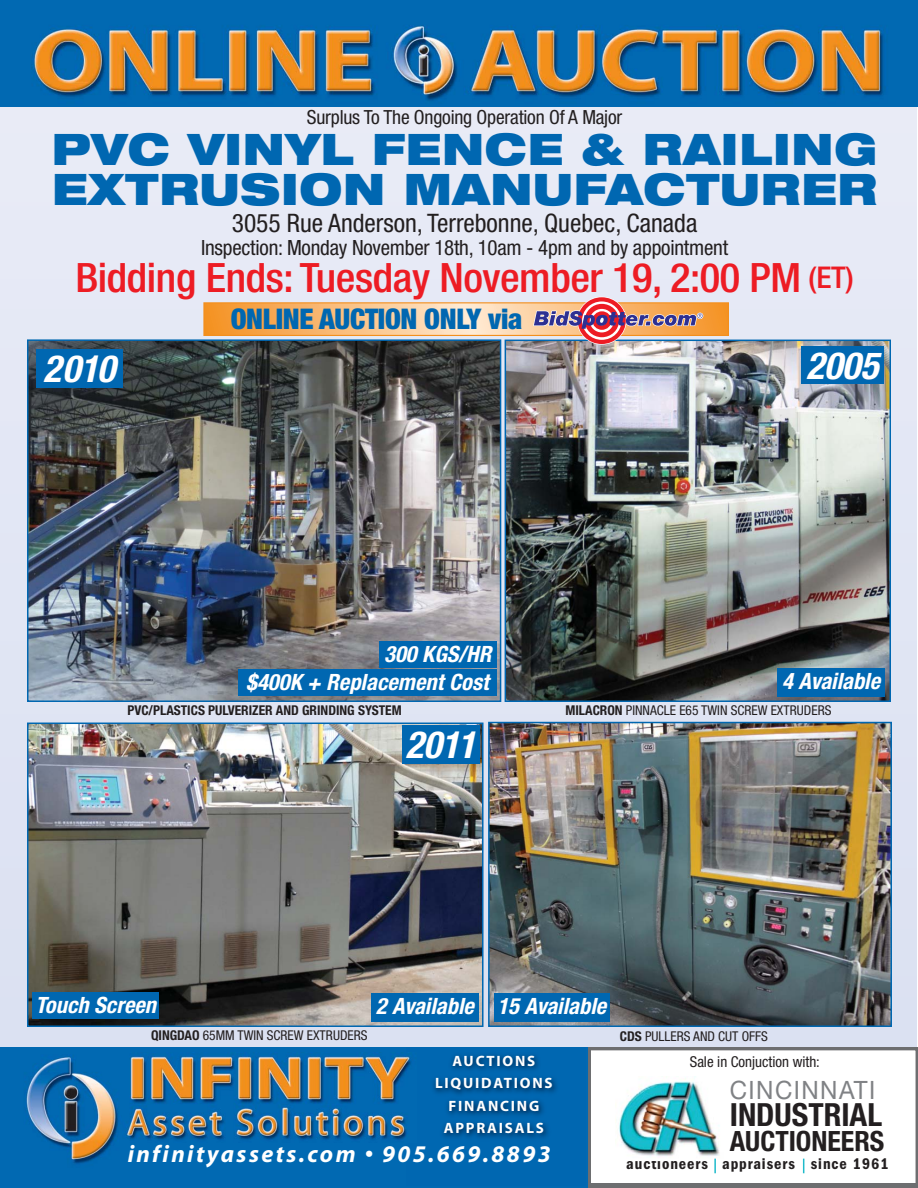
<style>
.page{position:relative;width:918px;height:1188px;background:#fff}
.page>*{position:absolute;margin:0;border:0;box-sizing:border-box;transform-origin:0 0}
.t1{font:900 expanded 43.5px/40.5px "Helvetica Neue";letter-spacing:.02em;color:#0067b1;scale:.95 1}
.t2{font:500 condensed 40.5px "Helvetica Neue";letter-spacing:-.01em;color:#ed1c24;scale:1.05 1}
.t3{font:italic 700 condensed 37.5px "Helvetica Neue";color:#fff}
.t4{font:700 condensed 31.95px "Helvetica Neue";color:#231f20}
.t5{font:900 condensed 28.5px "Helvetica Neue";letter-spacing:-.01em;color:#0067b1}
.t6{font:700 condensed 27.9px "Helvetica Neue";color:#231f20}
.t7{font:condensed 25.5px "Helvetica Neue";color:#231f20}
.t8{font:25.35px "Helvetica Neue";letter-spacing:.06em;color:#808285;scale:.95 1}
.t9{font:italic 700 24px "Myriad";letter-spacing:.1em;color:#fff}
.t10{font:italic 700 condensed 22.5px/28.5px "Helvetica Neue";letter-spacing:-.015em;color:#fff;text-align:right}
.t11{font:condensed 21px "Helvetica Neue";letter-spacing:-.01em;color:#231f20}
.t12{font:condensed 19.5px "Helvetica Neue";letter-spacing:-.01em;color:#231f20}
.t13{font:600 condensed 16.05px "Franklin Gothic";letter-spacing:.06em;color:#231f20}
.t14{font:700 15px/22.5px "Myriad";letter-spacing:.12em;color:#fff;text-align:center}
.t15{font:condensed 15px "Helvetica Neue";color:#231f20}
.t16{font:condensed 13.5px "Helvetica Neue";color:#231f20}
.t17{font:700 condensed 13.5px "Helvetica Neue";color:#231f20}
.s1{font-size:30px}
.s2{font-weight:700}
</style>
<div class="page">
<div style="left:0;top:95px;width:917px;height:1093px;background:#e7eaf6"></div>
<img style="left:30px;top:342px;width:468px;height:357px">
<div style="left:27px;top:339px;width:474px;height:363px;border:2px solid #0067b1"></div>
<img style="left:508px;top:343px;width:380px;height:356px">
<div style="left:505px;top:340px;width:386px;height:362px;border:2px solid #0067b1"></div>
<img style="left:30px;top:726px;width:451px;height:298px">
<div style="left:27px;top:723px;width:457px;height:304px;border:2px solid #0067b1"></div>
<img style="left:491px;top:725px;width:398px;height:299px">
<div style="left:488px;top:722px;width:404px;height:305px;border:2px solid #0067b1"></div>
<img style="left:0;top:0;width:918px;height:106px">
<div style="left:778px;top:668px;width:107px;height:28px;background:#0067b1"></div>
<div style="left:379px;top:641px;width:118px;height:27px;background:#0067b1"></div>
<div style="left:238px;top:670px;width:259px;height:26px;background:#0067b1"></div>
<div style="left:36px;top:349px;width:86px;height:39px;background:#0067b1"></div>
<div style="left:801px;top:346px;width:83px;height:38px;background:#0067b1"></div>
<div style="left:371px;top:994px;width:108px;height:28px;background:#0067b1"></div>
<div style="left:494px;top:994px;width:116px;height:28px;background:#0067b1"></div>
<div style="left:402px;top:725px;width:77px;height:39px;background:#0067b1"></div>
<div style="left:203px;top:302px;width:526px;height:34px;border:1px solid #f38f1d"></div>
<div style="left:578px;top:297px;width:48px;height:47px;background:#ed1c24;border-radius:50%"></div>
<svg style="left:582px;top:301px;width:40px;height:39px"></svg>
<div style="left:585px;top:304px;width:34px;height:33px;background:#ed1c24;border-radius:50%"></div>
<svg style="left:205px;top:303px;width:523px;height:32px;background:#eaad7e"></svg>
<div style="left:33px;top:992px;width:126px;height:27px;background:#0067b1"></div>
<div style="left:591px;top:1050px;width:325px;height:133px;background:#fff"></div>
<div style="left:588px;top:1047px;width:330px;height:139px;border:3px solid #6d6e70"></div>
<img style="left:0;top:1047px;width:588px;height:141px">
<img style="left:407px;top:1046px;width:178px;height:139px">
<img style="left:123px;top:1053px;width:293px;height:89px">
<img style="left:619px;top:1077px;width:101px;height:82px">
<svg style="left:714px;top:1159px;width:2px;height:14px"></svg>
<svg style="left:803px;top:1159px;width:1px;height:14px"></svg>
<h3 class="t12" style="left:307px;top:110px;width:317px">Surplus To The Ongoing Operation Of A Major</h3>
<h1 class="t1" style="left:52px;top:133px;width:870px">PVC VINYL FENCE &amp; RAILING<br>EXTRUSION MANUFACTURER</h1>
<h3 class="t7" style="left:232px;top:214px;width:467px">3055 Rue Anderson, Terrebonne, Quebec, Canada</h3>
<h3 class="t11" style="left:201px;top:240px;width:529px">Inspection: Monday November 18th, 10am - 4pm and by appointment</h3>
<h2 class="t2" style="left:76px;top:263px;width:743px">Bidding Ends: Tuesday November 19, 2:00 PM <span class="s1">(ET)</span></h2>
<h3 class="t5" style="left:231px;top:308px;width:293px">ONLINE AUCTION ONLY via</h3>
<h3 class="t3" style="left:43px;top:355px;width:81px">2010</h3>
<h3 class="t3" style="left:806px;top:352px;width:81px">2005</h3>
<h3 class="t10" style="left:246px;top:641px;width:251px">300 KGS/HR<br>$400K + Replacement Cost</h3>
<h3 class="t10" style="left:782px;top:668px;width:104px">4 Available</h3>
<p class="t17" style="left:127px;top:705px;width:276px">PVC/PLASTICS PULVERIZER AND GRINDING SYSTEM</p>
<p class="t16" style="left:566px;top:705px;width:267px"><span class="s2">MILACRON</span> PINNACLE E65 TWIN SCREW EXTRUDERS</p>
<h3 class="t3" style="left:405px;top:731px;width:79px">2011</h3>
<h3 class="t10" style="left:36px;top:993px;width:126px">Touch Screen</h3>
<p class="t16" style="left:151px;top:1030px;width:218px"><span class="s2">QINGDAO</span> 65MM TWIN SCREW EXTRUDERS</p>
<h3 class="t10" style="left:376px;top:994px;width:236px">2 Available 15 Available</h3>
<p class="t14" style="left:435px;top:1051px;width:119px">AUCTIONS<br>LIQUIDATIONS<br>FINANCING<br>APPRAISALS</p>
<h3 class="t9" style="left:128px;top:1145px;width:425px">infinityassets.com • 905.669.8893</h3>
<p class="t16" style="left:620px;top:1031px;width:150px"><span class="s2">CDS</span> PULLERS AND CUT OFFS</p>
<p class="t15" style="left:690px;top:1056px;width:132px">Sale in Conjuction with:</p>
<h3 class="t8" style="left:730px;top:1081px;width:155px">CINCINNATI</h3>
<h3 class="t4" style="left:730px;top:1103px;width:154px">INDUSTRIAL</h3>
<h3 class="t6" style="left:730px;top:1131px;width:156px">AUCTIONEERS</h3>
<p class="t13" style="left:626px;top:1159px;width:264px">auctioneers appraisers since 1961</p>
</div>
